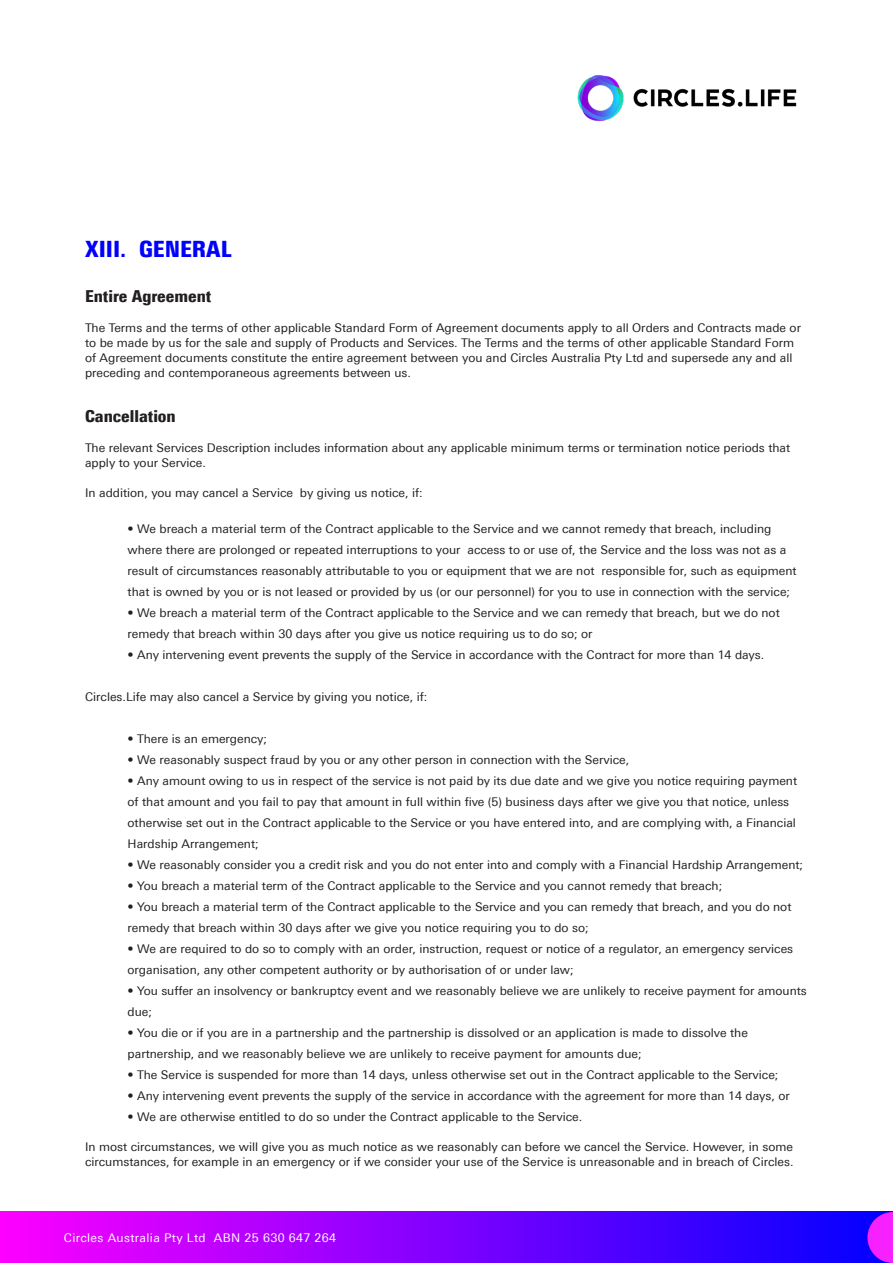
<style>
.page{position:relative;width:893px;height:1263px;background:#fff}
.page>*{position:absolute;margin:0;border:0;box-sizing:border-box;transform-origin:0 0}
.t1{font:900 condensed 22.5px "Univers Next Pro";color:#00f}
.t2{font:900 condensed 16.5px "Univers Next Pro";color:#231f20}
.t3{font:12px/21px "Univers Next Pro";color:#231f20}
.t4{font:12px "Univers Next Pro";letter-spacing:.03em;color:#fff}
</style>
<div class="page">
<img style="left:577px;top:75px;width:220px;height:46px">
<div style="left:0;top:1212px;width:893px;height:51px;background:linear-gradient(to right,#fd00ff,#00f)"></div>
<svg style="left:867px;top:1212px;width:26px;height:51px"></svg>
<p class="t1" style="left:85px;top:235px;width:148px">XIII. GENERAL</p>
<p class="t2" style="left:85px;top:286px;width:128px">Entire Agreement</p>
<p class="t3" style="left:85px;top:320px;width:717px;line-height:15px">The Terms and the terms of other applicable Standard Form of Agreement documents apply to all Orders and Contracts made or to be made by us for the sale and supply of Products and Services. The Terms and the terms of other applicable Standard Form of Agreement documents constitute the entire agreement between you and Circles Australia Pty Ltd and supersede any and all preceding and contemporaneous agreements between us.</p>
<p class="t2" style="left:85px;top:406px;width:92px">Cancellation</p>
<p class="t3" style="left:85px;top:440px;width:707px;line-height:15px">The relevant Services Description includes information about any applicable minimum terms or termination notice periods that apply to your Service.</p>
<p class="t3" style="left:85px;top:482px;width:339px">In addition, you may cancel a Service by giving us notice, if:</p>
<p class="t3" style="left:128px;top:518px;width:671px">• We breach a material term of the Contract applicable to the Service and we cannot remedy that breach, including where there are prolonged or repeated interruptions to your access to or use of, the Service and the loss was not as a result of circumstances reasonably attributable to you or equipment that we are not responsible for, such as equipment that is owned by you or is not leased or provided by us (or our personnel) for you to use in connection with the service;</p>
<p class="t3" style="left:128px;top:602px;width:654px">• We breach a material term of the Contract applicable to the Service and we can remedy that breach, but we do not remedy that breach within 30 days after you give us notice requiring us to do so; or</p>
<p class="t3" style="left:128px;top:644px;width:638px">• Any intervening event prevents the supply of the Service in accordance with the Contract for more than 14 days.</p>
<p class="t3" style="left:85px;top:686px;width:344px">Circles.Life may also cancel a Service by giving you notice, if:</p>
<p class="t3" style="left:128px;top:728px;width:141px">• There is an emergency;</p>
<p class="t3" style="left:128px;top:749px;width:503px">• We reasonably suspect fraud by you or any other person in connection with the Service,</p>
<p class="t3" style="left:128px;top:770px;width:671px">• Any amount owing to us in respect of the service is not paid by its due date and we give you notice requiring payment of that amount and you fail to pay that amount in full within five (5) business days after we give you that notice, unless otherwise set out in the Contract applicable to the Service or you have entered into, and are complying with, a Financial Hardship Arrangement;</p>
<p class="t3" style="left:128px;top:854px;width:677px">• We reasonably consider you a credit risk and you do not enter into and comply with a Financial Hardship Arrangement;</p>
<p class="t3" style="left:128px;top:875px;width:596px">• You breach a material term of the Contract applicable to the Service and you cannot remedy that breach;</p>
<p class="t3" style="left:128px;top:896px;width:665px">• You breach a material term of the Contract applicable to the Service and you can remedy that breach, and you do not remedy that breach within 30 days after we give you notice requiring you to do so;</p>
<p class="t3" style="left:128px;top:938px;width:667px">• We are required to do so to comply with an order, instruction, request or notice of a regulator, an emergency services organisation, any other competent authority or by authorisation of or under law;</p>
<p class="t3" style="left:128px;top:980px;width:681px">• You suffer an insolvency or bankruptcy event and we reasonably believe we are unlikely to receive payment for amounts due;</p>
<p class="t3" style="left:128px;top:1022px;width:622px">• You die or if you are in a partnership and the partnership is dissolved or an application is made to dissolve the partnership, and we reasonably believe we are unlikely to receive payment for amounts due;</p>
<p class="t3" style="left:128px;top:1064px;width:652px">• The Service is suspended for more than 14 days, unless otherwise set out in the Contract applicable to the Service;</p>
<p class="t3" style="left:128px;top:1085px;width:664px">• Any intervening event prevents the supply of the service in accordance with the agreement for more than 14 days, or</p>
<p class="t3" style="left:128px;top:1106px;width:456px">• We are otherwise entitled to do so under the Contract applicable to the Service.</p>
<p class="t3" style="left:85px;top:1139px;width:710px;line-height:15px">In most circumstances, we will give you as much notice as we reasonably can before we cancel the Service. However, in some circumstances, for example in an emergency or if we consider your use of the Service is unreasonable and in breach of Circles.</p>
<p class="t4" style="left:64px;top:1231px;width:274px">Circles Australia Pty Ltd ABN 25 630 647 264</p>
</div>
